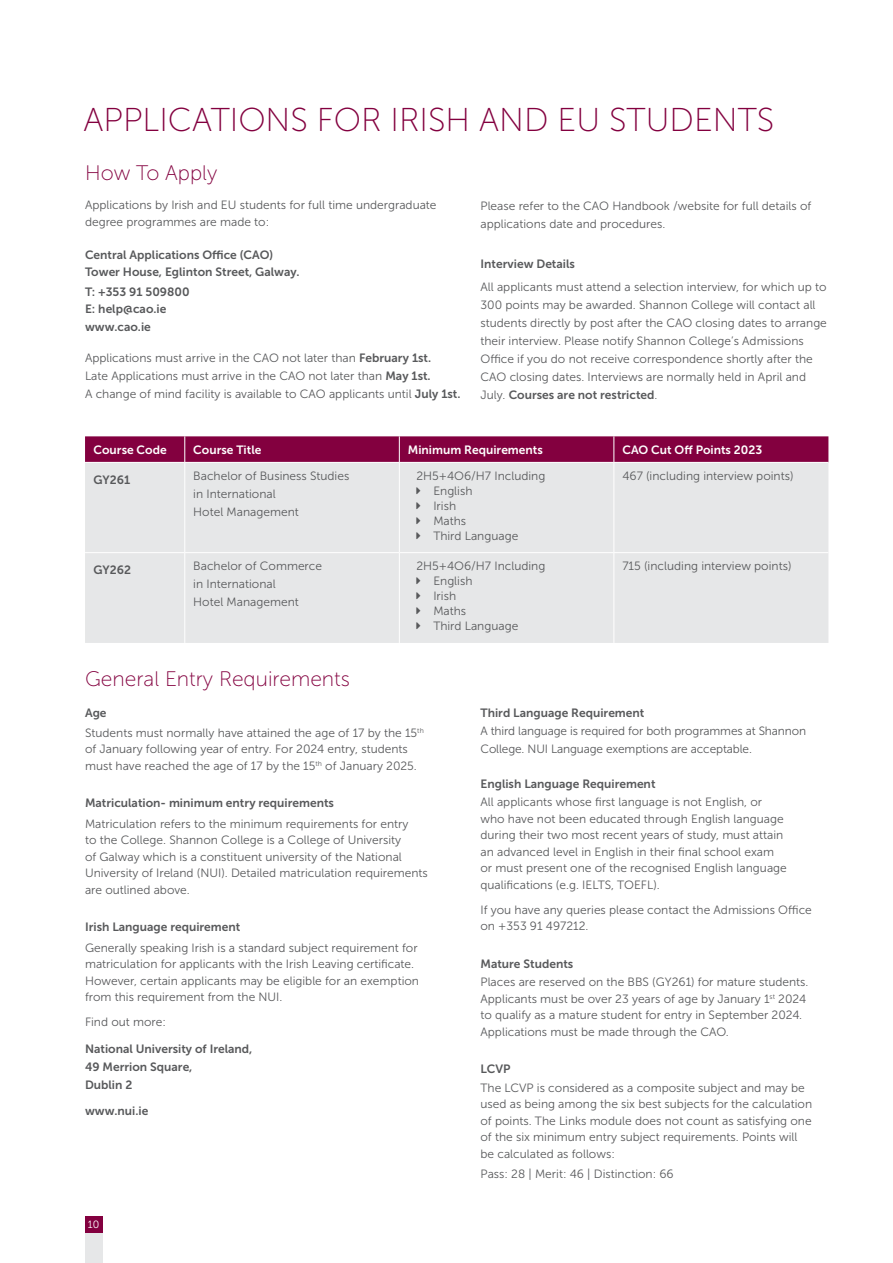
<style>
.page{position:relative;width:893px;height:1263px;background:#fff}
.page>*{position:absolute;margin:0;border:0;box-sizing:border-box;transform-origin:0 0}
.t1{font:33px "Museo Sans 100";color:#83003f}
.t2{font:21px "Museo Sans 100";color:#83003f}
.t3{font:12px/16.5px "Museo Sans 300";color:#58595b}
.t4{font:12px/16.5px "Museo Sans 700";color:#58595b}
.t5{font:12px "Museo Sans 700";color:#fff}
.t6{font:10.5px "Museo Sans 300";color:#fff}
.s1{font-family:"Museo Sans 700"}
.s2{font-family:"Museo Sans 300"}
</style>
<div class="page">
<div style="left:85px;top:463px;width:743px;height:180px;background:#e6e7e8"></div>
<svg style="left:85px;top:436px;width:743px;height:26px;background:#850543"></svg>
<hr style="left:184px;top:463px;width:1px;height:89px;background:#fff">
<hr style="left:399px;top:463px;width:1px;height:89px;background:#fff">
<hr style="left:613px;top:463px;width:1px;height:89px;background:#fff">
<hr style="left:85px;top:552px;width:100px;height:1px;background:#fff">
<hr style="left:185px;top:552px;width:214px;height:1px;background:#fff">
<hr style="left:184px;top:553px;width:1px;height:90px;background:#fff">
<hr style="left:399px;top:552px;width:215px;height:1px;background:#fff">
<hr style="left:399px;top:553px;width:1px;height:90px;background:#fff">
<hr style="left:614px;top:552px;width:214px;height:1px;background:#fff">
<hr style="left:613px;top:553px;width:1px;height:90px;background:#fff">
<div style="left:85px;top:1216px;width:17px;height:17px;background:#83003f"></div>
<div style="left:85px;top:1233px;width:17px;height:30px;background:#e6e7e8"></div>
<svg style="left:416px;top:487px;width:4px;height:7px"></svg>
<svg style="left:416px;top:502px;width:4px;height:7px"></svg>
<svg style="left:416px;top:517px;width:4px;height:7px"></svg>
<svg style="left:416px;top:532px;width:4px;height:7px"></svg>
<svg style="left:416px;top:577px;width:4px;height:7px"></svg>
<svg style="left:416px;top:592px;width:4px;height:7px"></svg>
<svg style="left:416px;top:607px;width:4px;height:7px"></svg>
<svg style="left:416px;top:622px;width:4px;height:7px"></svg>
<h1 class="t1" style="left:84px;top:102px;width:692px">APPLICATIONS FOR IRISH AND EU STUDENTS</h1>
<h2 class="t2" style="left:85px;top:161px;width:134px">How To Apply</h2>
<p class="t3" style="left:85px;top:197px;width:353px">Applications by Irish and EU students for full time undergraduate degree programmes are made to:</p>
<p class="t4" style="left:85px;top:247px;width:216px">Central Applications Office (CAO)<br>Tower House, Eglinton Street, Galway.</p>
<p class="t4" style="left:85px;top:284px;width:106px">T: +353 91 509800<br>E: help@cao.ie</p>
<p class="t4" style="left:85px;top:318px;width:67px">www.cao.ie</p>
<p class="t3" style="left:85px;top:349px;width:377px;line-height:18px">Applications must arrive in the CAO not later than <span class="s1">February 1st.<br></span>Late Applications must arrive in the CAO not later than <span class="s1">May 1st.<br></span>A change of mind facility is available to CAO applicants until <span class="s1">July 1st.</span></p>
<p class="t3" style="left:480px;top:197px;width:332px;line-height:18px">Please refer to the CAO Handbook /website for full details of applications date and procedures.</p>
<p class="t4" style="left:480px;top:256px;width:96px">Interview Details</p>
<p class="t3" style="left:480px;top:278px;width:348px;line-height:18px">All applicants must attend a selection interview, for which up to 300 points may be awarded. Shannon College will contact all students directly by post after the CAO closing dates to arrange their interview. Please notify Shannon College’s Admissions Office if you do not receive correspondence shortly after the CAO closing dates. Interviews are normally held in April and</p>
<p class="t4" style="left:480px;top:386px;width:178px"><span class="s2">July.</span> Courses are not restricted<span class="s2">.</span></p>
<p class="t5" style="left:94px;top:443px;width:75px">Course Code</p>
<p class="t5" style="left:193px;top:443px;width:70px">Course Title</p>
<p class="t5" style="left:408px;top:443px;width:137px">Minimum Requirements</p>
<p class="t5" style="left:622px;top:443px;width:141px">CAO Cut Off Points 2023</p>
<p class="t4" style="left:94px;top:472px;width:38px">GY261</p>
<p class="t3" style="left:193px;top:467px;width:158px;line-height:18px">Bachelor of Business Studies in International<br>Hotel Management</p>
<p class="t3" style="left:433px;top:468px;width:114px;line-height:15px;text-indent:-17px">2H5+4O6/H7 Including<br>English<br>Irish<br>Maths<br>Third Language</p>
<p class="t3" style="left:622px;top:468px;width:173px">467 (including interview points)</p>
<p class="t4" style="left:94px;top:562px;width:39px">GY262</p>
<p class="t3" style="left:193px;top:557px;width:130px;line-height:18px">Bachelor of Commerce in International<br>Hotel Management</p>
<p class="t3" style="left:433px;top:559px;width:114px;line-height:15px;text-indent:-17px">2H5+4O6/H7 Including<br>English<br>Irish<br>Maths<br>Third Language</p>
<p class="t3" style="left:622px;top:558px;width:171px">715 (including interview points)</p>
<h2 class="t2" style="left:85px;top:668px;width:266px">General Entry Requirements</h2>
<p class="t4" style="left:85px;top:704px;width:23px">Age</p>
<p class="t3" style="left:85px;top:724px;width:340px">Students must normally have attained the age of 17 by the 15<sup>th </sup>of January following year of entry. For 2024 entry, students must have reached the age of 17 by the 15<sup>th</sup> of January 2025.</p>
<p class="t4" style="left:85px;top:794px;width:250px">Matriculation- minimum entry requirements</p>
<p class="t3" style="left:85px;top:815px;width:344px">Matriculation refers to the minimum requirements for entry<br>to the College. Shannon College is a College of University<br>of Galway which is a constituent university of the National University of Ireland (NUI). Detailed matriculation requirements are outlined above.</p>
<p class="t4" style="left:85px;top:918px;width:157px">Irish Language requirement</p>
<p class="t3" style="left:85px;top:939px;width:335px">Generally speaking Irish is a standard subject requirement for matriculation for applicants with the Irish Leaving certificate.<br>However, certain applicants may be eligible for an exemption from this requirement from the NUI.</p>
<p class="t3" style="left:85px;top:1014px;width:82px">Find out more:</p>
<p class="t4" style="left:85px;top:1039px;width:169px;line-height:18px">National University of Ireland,<br>49 Merrion Square,<br>Dublin 2</p>
<p class="t4" style="left:85px;top:1103px;width:65px">www.nui.ie</p>
<p class="t6" style="left:88px;top:1219px;width:13px">10</p>
<p class="t4" style="left:480px;top:704px;width:165px">Third Language Requirement</p>
<p class="t3" style="left:480px;top:722px;width:327px;line-height:18px">A third language is required for both programmes at Shannon<br>College. NUI Language exemptions are acceptable.</p>
<p class="t4" style="left:480px;top:775px;width:176px">English Language Requirement</p>
<p class="t3" style="left:480px;top:794px;width:308px">All applicants whose first language is not English, or who have not been educated through English language during their two most recent years of study, must attain an advanced level in English in their final school exam or must present one of the recognised English language qualifications (e.g. IELTS, TOEFL).</p>
<p class="t3" style="left:480px;top:901px;width:333px">If you have any queries please contact the Admissions Office on +353 91 497212.</p>
<p class="t4" style="left:480px;top:955px;width:94px">Mature Students</p>
<p class="t3" style="left:480px;top:974px;width:330px">Places are reserved on the BBS (GY261) for mature students.<br>Applicants must be over 23 years of age by January 1<sup>st</sup> 2024 to qualify as a mature student for entry in September 2024.<br>Applications must be made through the CAO.</p>
<p class="t4" style="left:480px;top:1060px;width:32px">LCVP</p>
<p class="t3" style="left:480px;top:1079px;width:333px">The LCVP is considered as a composite subject and may be used as being among the six best subjects for the calculation of points. The Links module does not count as satisfying one of the six minimum entry subject requirements. Points will be calculated as follows:</p>
<p class="t3" style="left:480px;top:1166px;width:195px">Pass: 28 | Merit: 46 | Distinction: 66</p>
</div>
